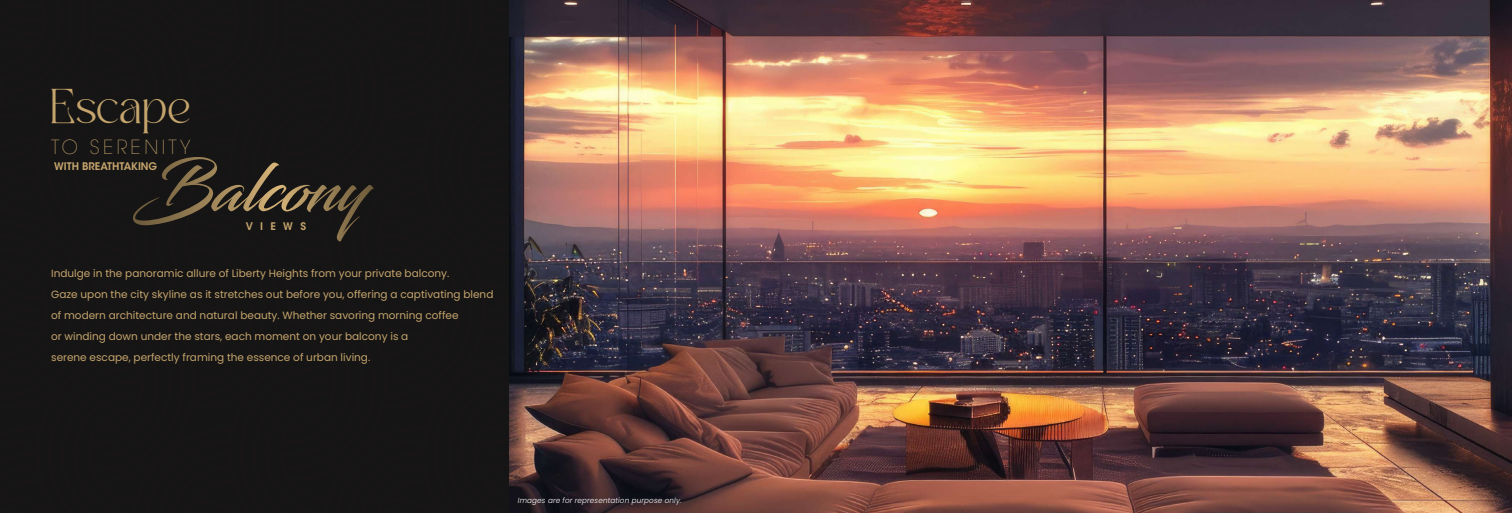
<style>
.page{position:relative;width:1512px;height:513px;background:#fff}
.page>*{position:absolute;margin:0;border:0;box-sizing:border-box;transform-origin:0 0}
.t1{font:41.03px "Badoga";color:#c5a56d}
.t2{font:200 19.35px "ITC Avant Garde Std";letter-spacing:.18em;color:#c5a56d}
.t3{font:10.5px/21px "Poppins";color:#c5a56d}
.t4{font:600 10.43px "ITC Avant Garde Std";color:#c5a56d}
.t5{font:italic 300 7.5px "Poppins";letter-spacing:.02em;color:#fff;scale:.96 1}
</style>
<div class="page">
<div style="left:0;top:0;width:670px;height:513px;background:#161515"></div>
<img style="left:762px;top:0;width:750px;height:513px">
<img style="left:509px;top:0;width:253px;height:513px">
<svg style="left:133px;top:157px;width:241px;height:85px"></svg>
<h1 class="t1" style="left:51px;top:77px;width:142px">Escape</h1>
<p class="t4" style="left:54px;top:160px;width:105px">WITH BREATHTAKING</p>
<h2 class="t2" style="left:51px;top:135px;width:141px">TO SERENITY</h2>
<p class="t4" style="left:246px;top:219px;width:62px">VIEWS</p>
<p class="t3" style="left:51px;top:263px;width:444px">Indulge in the panoramic allure of Liberty Heights from your private balcony.<br>Gaze upon the city skyline as it stretches out before you, offering a captivating blend of modern architecture and natural beauty. Whether savoring morning coffee<br>or winding down under the stars, each moment on your balcony is a<br>serene escape, perfectly framing the essence of urban living.</p>
<p class="t5" style="left:518px;top:496px;width:172px">Images are for representation purpose only.</p>
</div>
